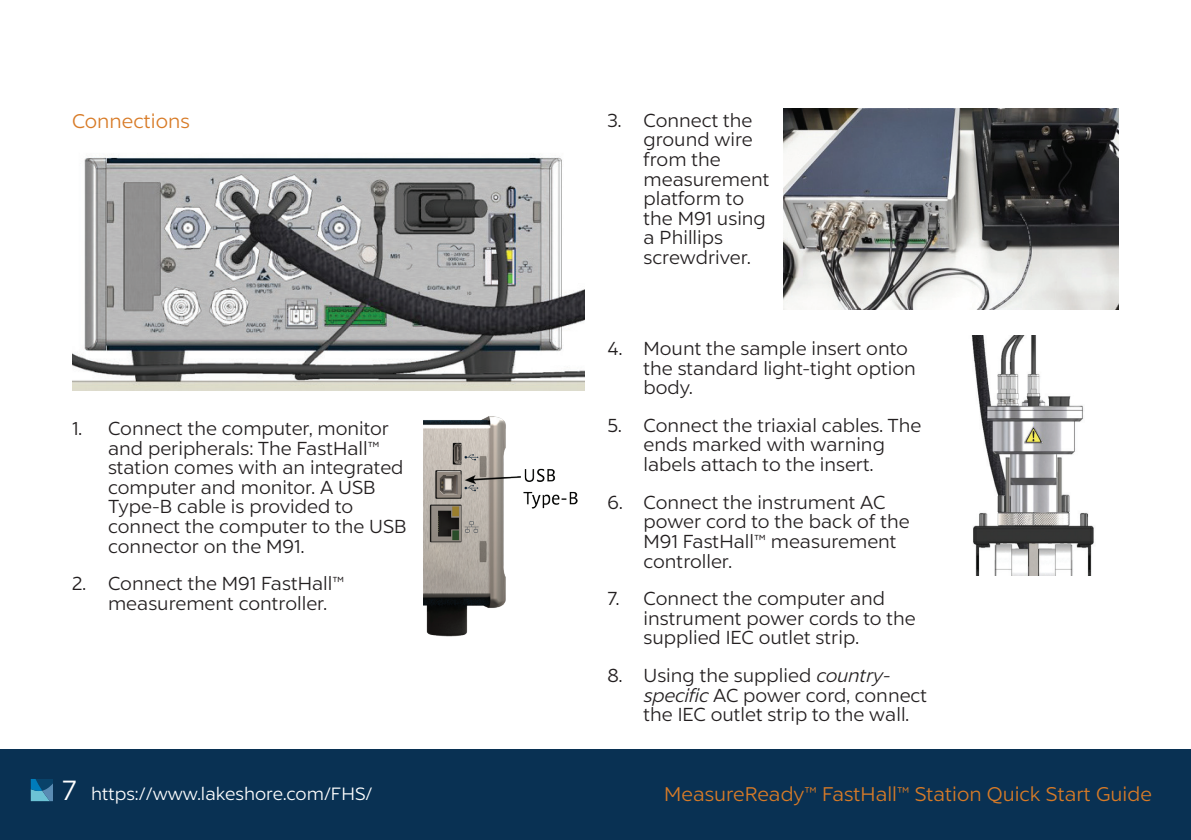
<style>
.page{position:relative;width:1191px;height:840px;background:#fff}
.page>*{position:absolute;margin:0;border:0;box-sizing:border-box;transform-origin:0 0}
.Body{font:20px "Liszt FY";color:#d87b27}
.Body-2{font:19px/19.6px "Liszt FY";color:#231f20}
.t1{font:18px "Liszt FY";color:#fff}
.s1{font-style:italic}
.s2{font-size:28px}
</style>
<div class="page">
<div style="left:0;top:749px;width:1191px;height:90px;background:#093153"></div>
<svg style="left:31px;top:779px;width:22px;height:21px"></svg>
<img style="left:423px;top:416px;width:155px;height:221px">
<img style="left:971px;top:335px;width:123px;height:240px">
<img style="left:72px;top:156px;width:512px;height:234px">
<img style="left:784px;top:108px;width:335px;height:201px">
<p class="Body" style="left:72px;top:109px;width:119px">Connections</p>
<p class="Body-2" style="left:108px;top:418px;width:300px;text-indent:-36px">1. Connect the computer, monitor and peripherals: The FastHall™ station comes with an integrated computer and monitor. A USB<br>Type-B cable is provided to connect the computer to the USB connector on the M91.</p>
<p class="Body-2" style="left:108px;top:573px;width:238px;text-indent:-36px">2. Connect the M91 FastHall™ measurement controller.</p>
<p class="Body-2" style="left:643px;top:110px;width:127px;text-indent:-36px">3. Connect the ground wire from the measurement platform to the M91 using a Phillips screwdriver.</p>
<p class="Body-2" style="left:643px;top:338px;width:274px;text-indent:-36px">4. Mount the sample insert onto the standard light-tight option body.</p>
<p class="Body-2" style="left:643px;top:415px;width:279px;text-indent:-36px">5. Connect the triaxial cables. The ends marked with warning labels attach to the insert.</p>
<p class="Body-2" style="left:643px;top:492px;width:268px;text-indent:-36px">6. Connect the instrument AC power cord to the back of the<br>M91 FastHall™ measurement controller.</p>
<p class="Body-2" style="left:643px;top:588px;width:274px;text-indent:-36px">7. Connect the computer and instrument power cords to the supplied IEC outlet strip.</p>
<p class="Body-2" style="left:643px;top:665px;width:285px;text-indent:-36px">8. Using the supplied <span class="s1">country&shy;specific</span> AC power cord, connect the IEC outlet strip to the wall.</p>
<p class="t1" style="left:62px;top:782px;width:312px"><span class="s2">7</span> https://www.lakeshore.com/FHS/</p>
<p class="Body" style="left:664px;top:781px;width:489px">MeasureReady™ FastHall™ Station Quick Start Guide</p>
</div>
